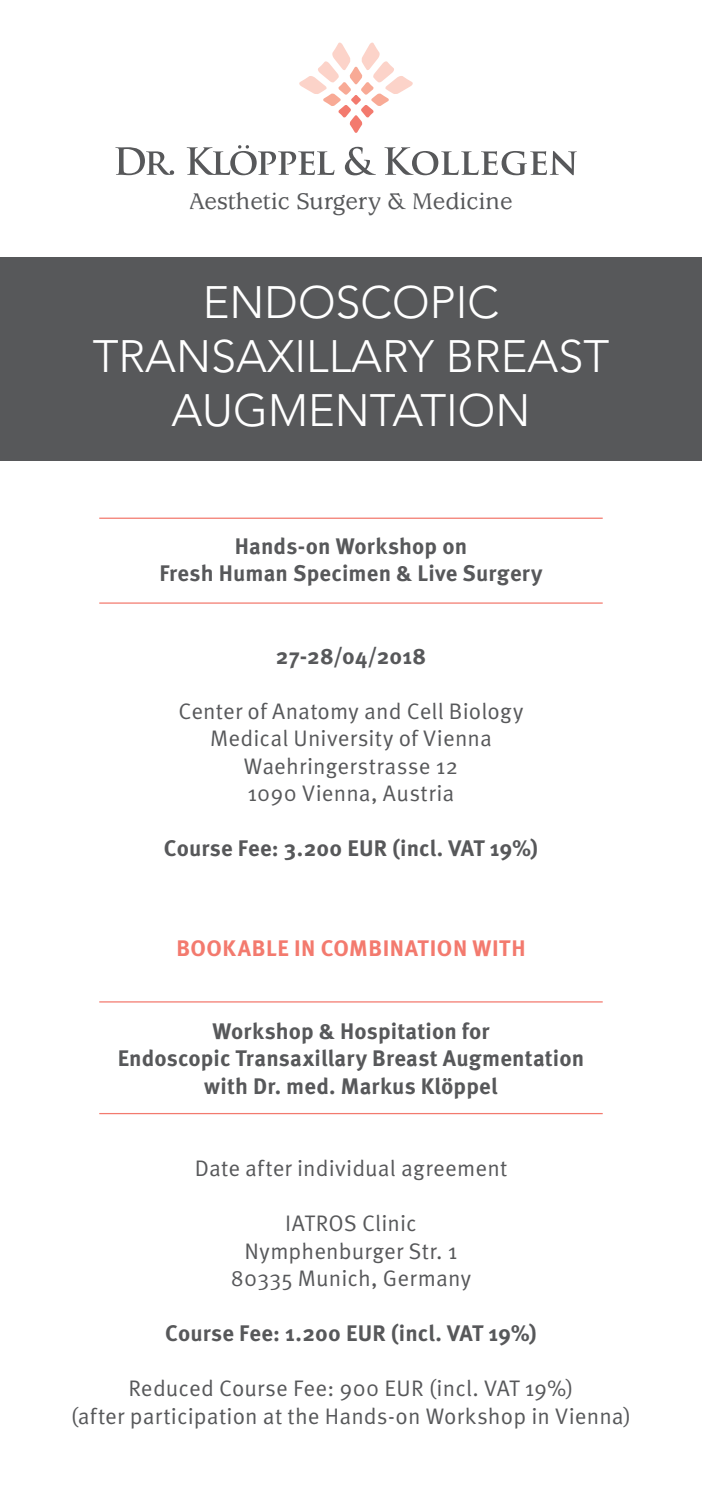
<style>
.page{position:relative;width:702px;height:1489px;background:#fff}
.page>*{position:absolute;margin:0;border:0;box-sizing:border-box;transform-origin:0 0}
.t1{font:300 45px/54px "Avenir";color:#fff;text-align:center}
.t2{font:500 25px "Usherwood Std";color:#57585a}
.t3{font:22.5px/27.5px "Meta Pro";letter-spacing:.005em;color:#57585a;text-align:center}
.t4{font:700 22.5px/27.5px "Meta Pro";letter-spacing:.005em;color:#57585a;text-align:center}
.t5{font:700 22.5px "Meta Pro";letter-spacing:.025em;color:#f37a6e}
</style>
<div class="page">
<svg style="left:299px;top:42px;width:114px;height:91px"></svg>
<svg style="left:115px;top:147px;width:59px;height:28px"></svg>
<svg style="left:187px;top:145px;width:147px;height:30px"></svg>
<svg style="left:345px;top:147px;width:31px;height:28px"></svg>
<svg style="left:384px;top:147px;width:192px;height:28px"></svg>
<div style="left:0;top:257px;width:702px;height:204px;background:#57585a"></div>
<hr style="left:99px;top:517px;width:503px;height:2px;background:#f37a6e">
<hr style="left:99px;top:602px;width:503px;height:1px;background:#f37a6e">
<hr style="left:99px;top:1001px;width:503px;height:1px;background:#f37a6e">
<hr style="left:99px;top:1112px;width:503px;height:2px;background:#f37a6e">
<p class="t2" style="left:189px;top:187px;width:325px">Aesthetic Surgery &amp; Medicine</p>
<h1 class="t1" style="left:93px;top:275px;width:518px">ENDOSCOPIC<br>TRANSAXILLARY BREAST<br>AUGMENTATION</h1>
<p class="t4" style="left:159px;top:533px;width:384px">Hands-on Workshop on<br>Fresh Human Specimen &amp; Live Surgery</p>
<p class="t4" style="left:276px;top:643px;width:152px">27-28/04/2018</p>
<p class="t3" style="left:178px;top:698px;width:346px">Center of Anatomy and Cell Biology<br>Medical University of Vienna<br>Waehringerstrasse 12<br>1090 Vienna, Austria</p>
<p class="t4" style="left:164px;top:835px;width:375px">Course Fee: 3.200 EUR (incl. VAT 19%)</p>
<p class="t5" style="left:176px;top:934px;width:351px">BOOKABLE IN COMBINATION WITH</p>
<p class="t4" style="left:118px;top:1017px;width:468px">Workshop &amp; Hospitation for<br>Endoscopic Transaxillary Breast Augmentation with Dr. med. Markus Klöppel</p>
<p class="t3" style="left:195px;top:1155px;width:314px">Date after individual agreement</p>
<p class="t3" style="left:231px;top:1210px;width:242px">IATROS Clinic<br>Nymphenburger Str. 1<br>80335 Munich, Germany</p>
<p class="t4" style="left:165px;top:1320px;width:373px">Course Fee: 1.200 EUR (incl. VAT 19%)</p>
<p class="t3" style="left:71px;top:1375px;width:561px">Reduced Course Fee: 900 EUR (incl. VAT 19%)<br>(after participation at the Hands-on Workshop in Vienna)</p>
</div>
